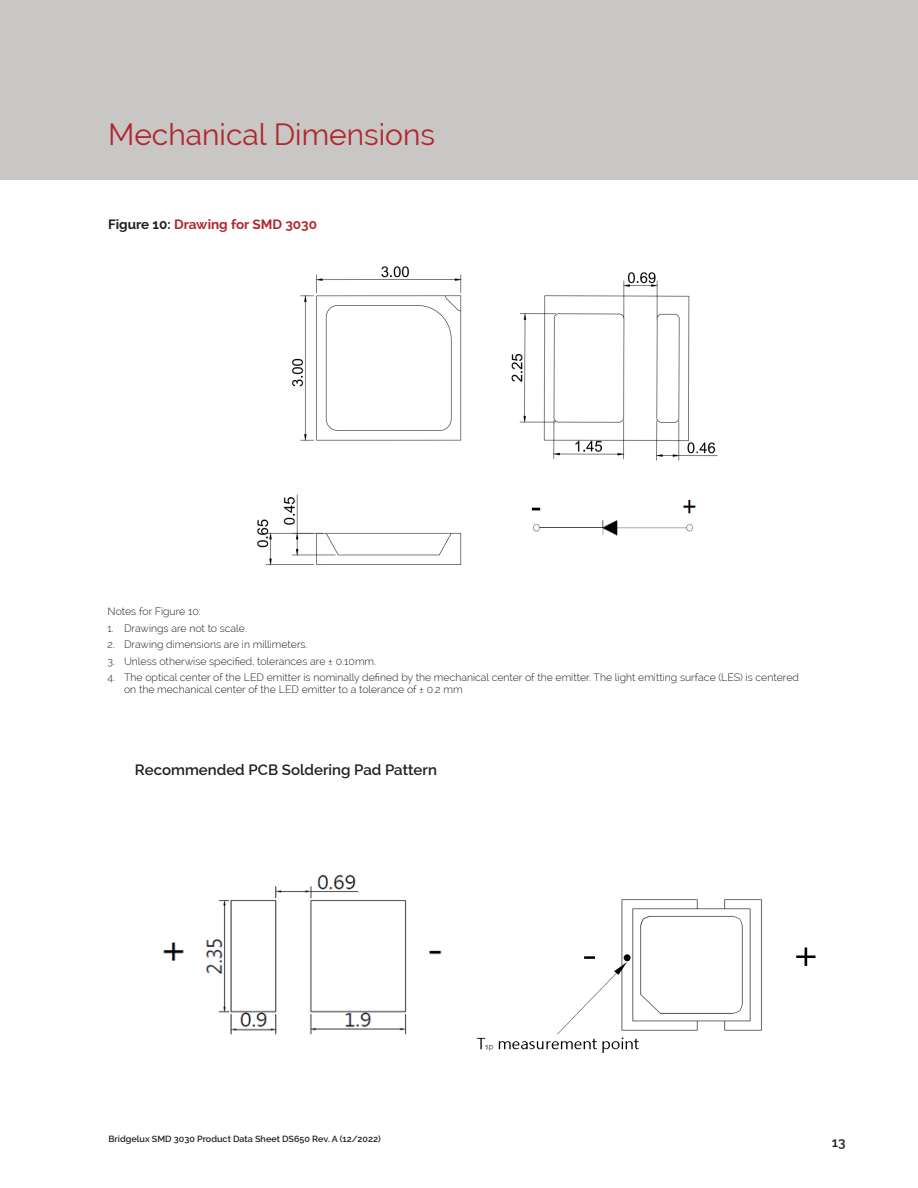
<style>
.page{position:relative;width:918px;height:1188px;background:#fff}
.page>*{position:absolute;margin:0;border:0;box-sizing:border-box;transform-origin:0 0}
.section_header{font:30px "Raleway";color:#b1272c}
.t1{font:600 15px "Raleway";color:#231f20}
.main_text_block{font:700 13.5px "Raleway";color:#b1272c}
.t2{font:600 13.5px "Raleway";color:#231f20}
.main_text_block-2{font:300 10.5px/12px "Raleway";color:#231f20}
.t3{font:600 9px "Raleway";color:#231f20}
.s1{color:#231f20}
</style>
<div class="page">
<img style="left:257px;top:266px;width:461px;height:300px">
<div style="left:0;top:0;width:918px;height:180px;background:#c8c7c6"></div>
<img style="left:163px;top:874px;width:279px;height:161px">
<img style="left:476px;top:899px;width:340px;height:154px">
<img style="left:516px;top:487px;width:202px;height:79px">
<p class="section_header" style="left:108px;top:117px;width:328px">Mechanical Dimensions</p>
<p class="main_text_block" style="left:108px;top:216px;width:211px"><span class="s1">Figure 10:</span> Drawing for SMD 3030</p>
<p class="main_text_block-2" style="left:108px;top:605px;width:95px">Notes for Figure 10:</p>
<p class="main_text_block-2" style="left:108px;top:622px;width:141px">1. Drawings are not to scale.</p>
<p class="main_text_block-2" style="left:108px;top:638px;width:202px">2. Drawing dimensions are in millimeters.</p>
<p class="main_text_block-2" style="left:108px;top:655px;width:270px">3. Unless otherwise specified, tolerances are ± 0.10mm.</p>
<p class="main_text_block-2" style="left:124px;top:671px;width:677px;text-indent:-16px">4. The optical center of the LED emitter is nominally defined by the mechanical center of the emitter. The light emitting surface (LES) is centered on the mechanical center of the LED emitter to a tolerance of ± 0.2 mm</p>
<p class="t1" style="left:135px;top:761px;width:304px">Recommended PCB Soldering Pad Pattern</p>
<p class="t3" style="left:109px;top:1134px;width:274px">Bridgelux SMD 3030 Product Data Sheet DS650 Rev. A (12/2022)</p>
<p class="t2" style="left:832px;top:1134px;width:15px">13</p>
</div>
